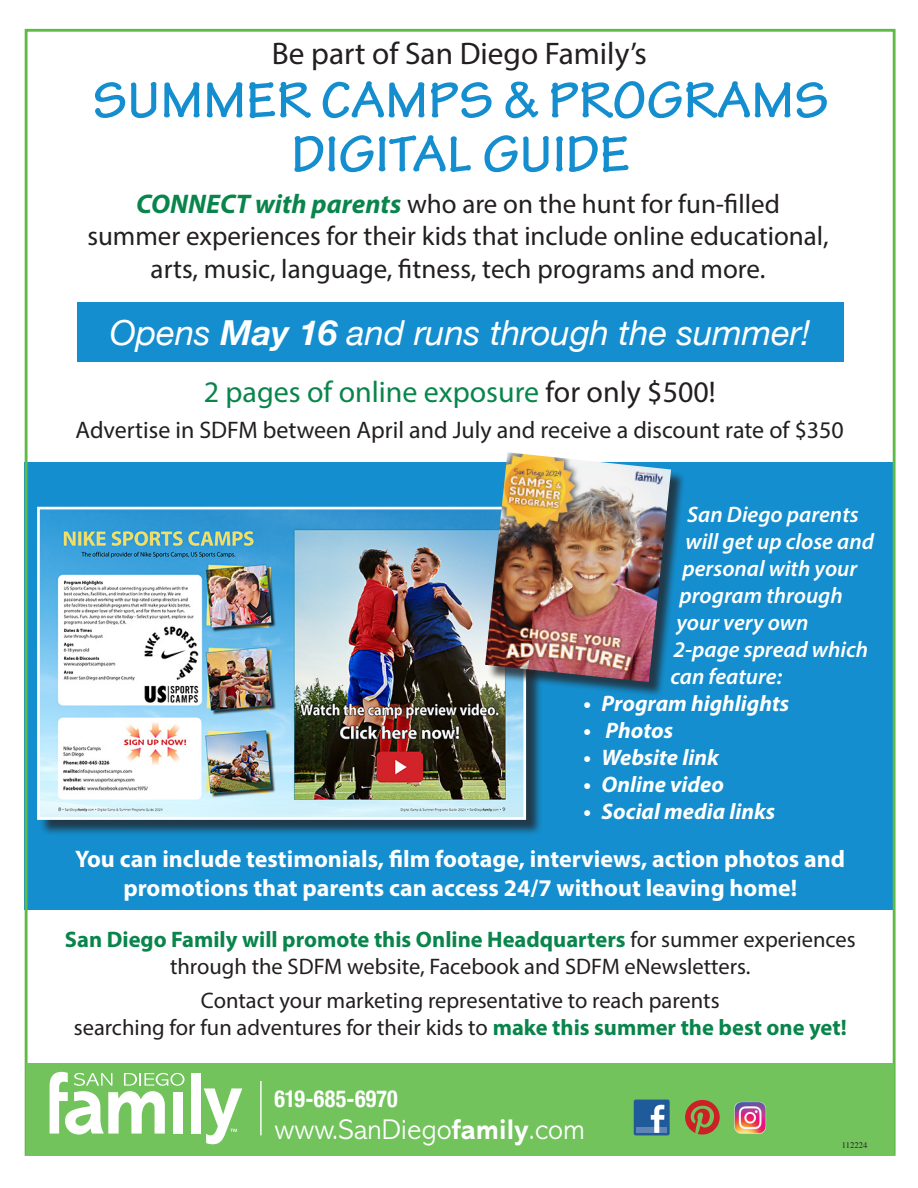
<style>
.page{position:relative;width:918px;height:1188px;background:#fff}
.page>*{position:absolute;margin:0;border:0;box-sizing:border-box;transform-origin:0 0}
.t1{font:700 54px/54px "Tekton Pro";letter-spacing:.01em;color:#148ece;text-align:center}
.t2{font:italic 34.5px "Helvetica Neue";color:#fff}
.t3{font:31.35px "Myriad Pro";color:#231f20}
.t4{font:30px "Myriad Pro";color:#09854c}
.t5{font:300 28.65px "Abadi MT Std";color:#fff}
.t6{font:27px/32.4px "Myriad Pro";color:#231f20;text-align:center}
.t7{font:700 24px/28.8px "Myriad Pro";color:#fff;text-align:center}
.t8{font:24px "Myriad Pro";color:#231f20}
.t9{font:700 condensed 23.7px "Helvetica Neue";letter-spacing:.01em;color:#fff;scale:.93 1}
.t10{font:22.5px/27px "Myriad Pro";color:#231f20;text-align:center}
.t11{font:italic 600 22.5px "Myriad Pro";color:#fff}
.t12{font:italic 700 22.5px "Myriad Pro";color:#fff}
.t13{font:8.55px "Times";color:#231f20}
.s1{font-weight:700;font-style:italic;color:#09854c}
.s2{font-weight:700}
.s3{color:#231f20}
.s4{font-weight:700;color:#09854c}
</style>
<div class="page">
<div style="left:25px;top:462px;width:869px;height:447px;background:#148ece"></div>
<div style="left:77px;top:302px;width:767px;height:60px;background:#148ece"></div>
<div style="left:27px;top:1063px;width:867px;height:93px;background:#72c35c"></div>
<div style="left:191px;top:1073px;width:9px;height:61px;background:#fff"></div>
<svg style="left:50px;top:1072px;width:134px;height:63px"></svg>
<svg style="left:204px;top:1088px;width:38px;height:56px"></svg>
<hr style="left:260px;top:1081px;width:2px;height:54px;background:#fff">
<div style="left:634px;top:1100px;width:36px;height:35px;background:#1f5a9a;border-radius:2px"></div>
<div style="left:636px;top:1128px;width:31px;height:5px;background:#6184b4"></div>
<svg style="left:651px;top:1105px;width:13px;height:28px"></svg>
<svg style="left:685px;top:1100px;width:35px;height:35px"></svg>
<img style="left:734px;top:1101px;width:33px;height:33px">
<div style="left:39px;top:509px;width:504px;height:327px;background:#231f20;opacity:.75"></div>
<img style="left:41px;top:511px;width:481px;height:305px">
<div style="left:37px;top:507px;width:489px;height:313px;border:3px solid #fff"></div>
<div style="left:487px;top:454px;width:199px;height:243px;background:#231f20;opacity:.75"></div>
<img style="left:485px;top:452px;width:186px;height:230px">
<p class="t3" style="left:272px;top:34px;width:377px">Be part of San Diego Family’s</p>
<p class="t1" style="left:93px;top:74px;width:737px">SUMMER CAMPS &amp; PROGRAMS<br>DIGITAL GUIDE</p>
<p class="t6" style="left:87px;top:187px;width:743px"><span class="s1">CONNECT with parents</span> who are on the hunt for fun-filled summer experiences for their kids that include online educational, arts, music, language, fitness, tech programs and more.</p>
<p class="t2" style="left:110px;top:308px;width:702px">Opens <span class="s2">May 16</span> and runs through the summer!</p>
<p class="t4" style="left:204px;top:373px;width:514px">2 pages of online exposure <span class="s3">for only $500!</span></p>
<p class="t8" style="left:76px;top:415px;width:770px">Advertise in SDFM between April and July and receive a discount rate of $350</p>
<p class="t11" style="left:687px;top:500px;width:173px">San Diego parents</p>
<p class="t11" style="left:686px;top:527px;width:190px">will get up close and</p>
<p class="t11" style="left:682px;top:554px;width:176px">personal with your</p>
<p class="t11" style="left:680px;top:581px;width:165px">program through</p>
<p class="t11" style="left:676px;top:608px;width:133px">your very own</p>
<p class="t11" style="left:674px;top:635px;width:196px">2-page spread which</p>
<p class="t11" style="left:670px;top:662px;width:113px">can feature:</p>
<p class="t12" style="left:584px;top:689px;width:207px">• Program highlights</p>
<p class="t12" style="left:584px;top:716px;width:91px">• Photos</p>
<p class="t12" style="left:584px;top:743px;width:137px">• Website link</p>
<p class="t12" style="left:584px;top:770px;width:142px">• Online video</p>
<p class="t12" style="left:584px;top:797px;width:193px">• Social media links</p>
<p class="t7" style="left:75px;top:844px;width:772px">You can include testimonials, film footage, interviews, action photos and promotions that parents can access 24/7 without leaving home!</p>
<p class="t10" style="left:65px;top:926px;width:792px"><span class="s4">San Diego Family will promote this Online Headquarters</span> for summer experiences through the SDFM website, Facebook and SDFM eNewsletters.</p>
<p class="t10" style="left:74px;top:987px;width:774px">Contact your marketing representative to reach parents<br>searching for fun adventures for their kids to <span class="s4">make this summer the best one yet!</span></p>
<p class="t9" style="left:274px;top:1079px;width:134px">619-685-6970</p>
<p class="t5" style="left:274px;top:1114px;width:312px">www.SanDiego<span class="s2">family</span>.com</p>
<p class="t13" style="left:842px;top:1138px;width:27px">112224</p>
</div>
